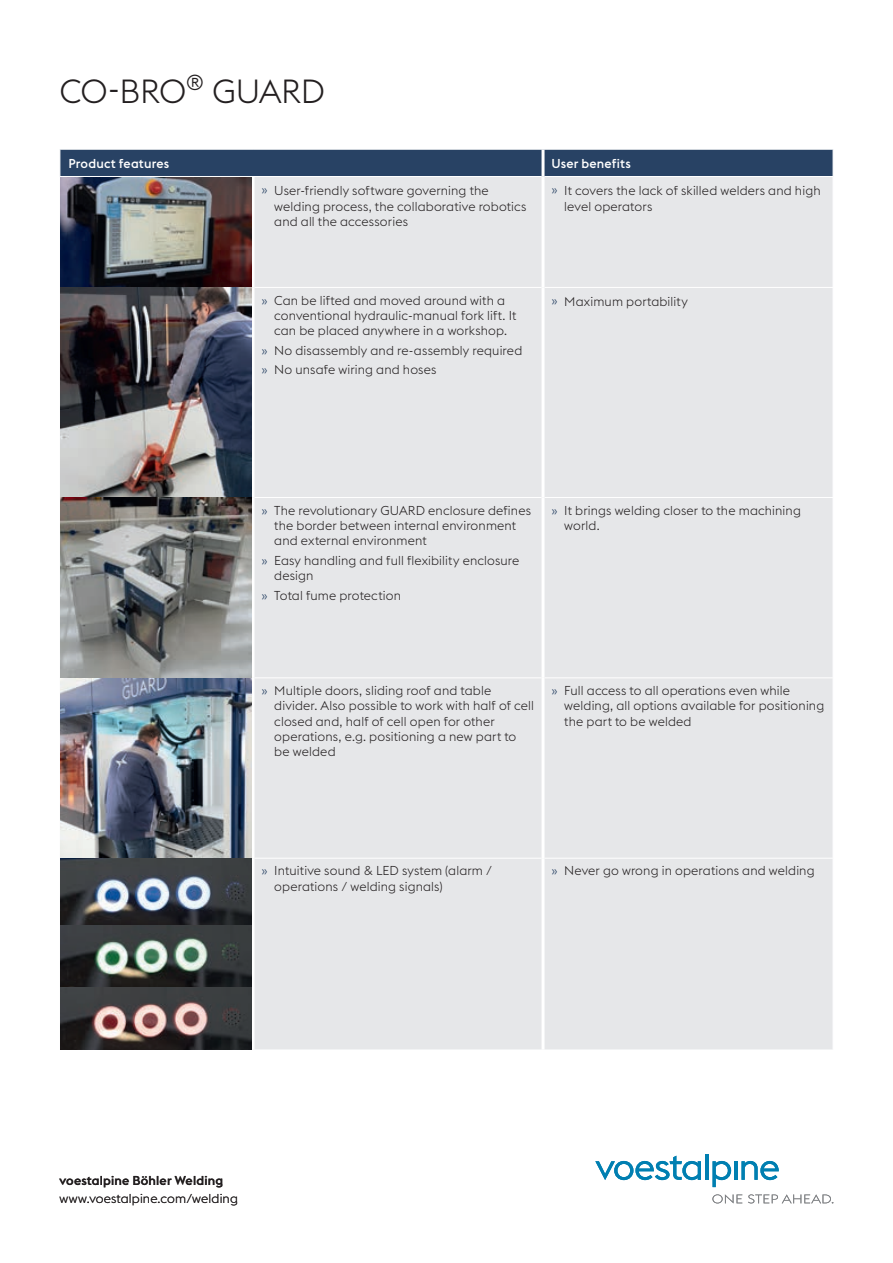
<style>
.page{position:relative;width:893px;height:1263px;background:#fff}
.page>*{position:absolute;margin:0;border:0;box-sizing:border-box;transform-origin:0 0}
.t1{font:300 33px "voestalpine";letter-spacing:-.01em;color:#231f20}
.t2{font:300 12.75px/15.3px "voestalpine";letter-spacing:.01em;color:#231f20}
.t3{font:500 12.75px "voestalpine";letter-spacing:.015em;color:#fff}
.t4{font:500 12.75px "voestalpine";letter-spacing:.015em;color:#231f20}
.s1{color:#284264}
</style>
<div class="page">
<svg style="left:595px;top:1156px;width:106px;height:24px"></svg>
<hr style="left:705px;top:1154px;width:3px;height:26px;background:#007fb1">
<svg style="left:713px;top:1161px;width:18px;height:26px"></svg>
<hr style="left:734px;top:1161px;width:3px;height:19px;background:#007fb1">
<svg style="left:741px;top:1161px;width:38px;height:19px"></svg>
<svg style="left:712px;top:1194px;width:30px;height:9px"></svg>
<svg style="left:748px;top:1194px;width:85px;height:9px"></svg>
<div style="left:61px;top:177px;width:772px;height:872px;background:#e6e7e9"></div>
<div style="left:60px;top:149px;width:773px;height:27px;background:#284264"></div>
<hr style="left:254px;top:287px;width:288px;height:1px;background:#fff">
<hr style="left:545px;top:287px;width:288px;height:1px;background:#fff">
<hr style="left:254px;top:497px;width:288px;height:1px;background:#fff">
<hr style="left:545px;top:497px;width:288px;height:1px;background:#fff">
<hr style="left:254px;top:677px;width:288px;height:1px;background:#fff">
<hr style="left:545px;top:677px;width:288px;height:1px;background:#fff">
<hr style="left:254px;top:858px;width:288px;height:1px;background:#fff">
<hr style="left:545px;top:858px;width:288px;height:1px;background:#fff">
<hr style="left:542px;top:150px;width:3px;height:26px;background:#fff">
<hr style="left:251px;top:177px;width:3px;height:110px;background:#fff">
<hr style="left:542px;top:176px;width:3px;height:111px;background:#fff">
<hr style="left:251px;top:287px;width:3px;height:210px;background:#fff">
<hr style="left:542px;top:287px;width:3px;height:210px;background:#fff">
<hr style="left:251px;top:497px;width:3px;height:181px;background:#fff">
<hr style="left:542px;top:497px;width:3px;height:181px;background:#fff">
<hr style="left:251px;top:678px;width:3px;height:180px;background:#fff">
<hr style="left:542px;top:678px;width:3px;height:180px;background:#fff">
<hr style="left:251px;top:858px;width:3px;height:191px;background:#fff">
<hr style="left:542px;top:858px;width:3px;height:191px;background:#fff">
<img style="left:60px;top:178px;width:191px;height:765px">
<img style="left:61px;top:926px;width:191px;height:123px">
<h1 class="t1" style="left:60px;top:73px;width:267px">CO-BRO<sup>®</sup> GUARD</h1>
<p class="t3" style="left:68px;top:156px;width:102px">Product features</p>
<p class="t3" style="left:552px;top:156px;width:81px">User benefits</p>
<p class="t2" style="left:274px;top:183px;width:254px;text-indent:-13px"><span class="s1">»</span> User-friendly software governing the welding process, the collaborative robotics and all the accessories</p>
<p class="t2" style="left:564px;top:183px;width:258px;text-indent:-13px"><span class="s1">»</span> It covers the lack of skilled welders and high level operators</p>
<p class="t2" style="left:274px;top:293px;width:244px;text-indent:-13px"><span class="s1">»</span> Can be lifted and moved around with a conventional hydraulic-manual fork lift. It can be placed anywhere in a workshop.</p>
<p class="t2" style="left:261px;top:341px;width:262px;line-height:19.5px"><span class="s1">»</span> No disassembly and re-assembly required <span class="s1">»</span> No unsafe wiring and hoses</p>
<p class="t2" style="left:551px;top:294px;width:138px"><span class="s1">»</span> Maximum portability</p>
<p class="t2" style="left:274px;top:503px;width:258px;text-indent:-13px"><span class="s1">»</span> The revolutionary GUARD enclosure defines the border between internal environment and external environment</p>
<p class="t2" style="left:274px;top:553px;width:247px;text-indent:-13px"><span class="s1">»</span> Easy handling and full flexibility enclosure design</p>
<p class="t2" style="left:261px;top:588px;width:141px"><span class="s1">»</span> Total fume protection</p>
<p class="t2" style="left:564px;top:503px;width:238px;text-indent:-13px"><span class="s1">»</span> It brings welding closer to the machining world.</p>
<p class="t2" style="left:274px;top:683px;width:261px;text-indent:-13px"><span class="s1">»</span> Multiple doors, sliding roof and table divider. Also possible to work with half of cell closed and, half of cell open for other operations, e.g. positioning a new part to be welded</p>
<p class="t2" style="left:564px;top:683px;width:261px;text-indent:-13px"><span class="s1">»</span> Full access to all operations even while welding, all options available for positioning the part to be welded</p>
<p class="t2" style="left:274px;top:863px;width:219px;text-indent:-13px"><span class="s1">»</span> Intuitive sound &amp; LED system (alarm / operations / welding signals)</p>
<p class="t2" style="left:551px;top:863px;width:265px"><span class="s1">»</span> Never go wrong in operations and welding</p>
<p class="t4" style="left:60px;top:1173px;width:165px">voestalpine Böhler Welding</p>
<p class="t2" style="left:60px;top:1191px;width:180px">www.voestalpine.com/welding</p>
</div>
